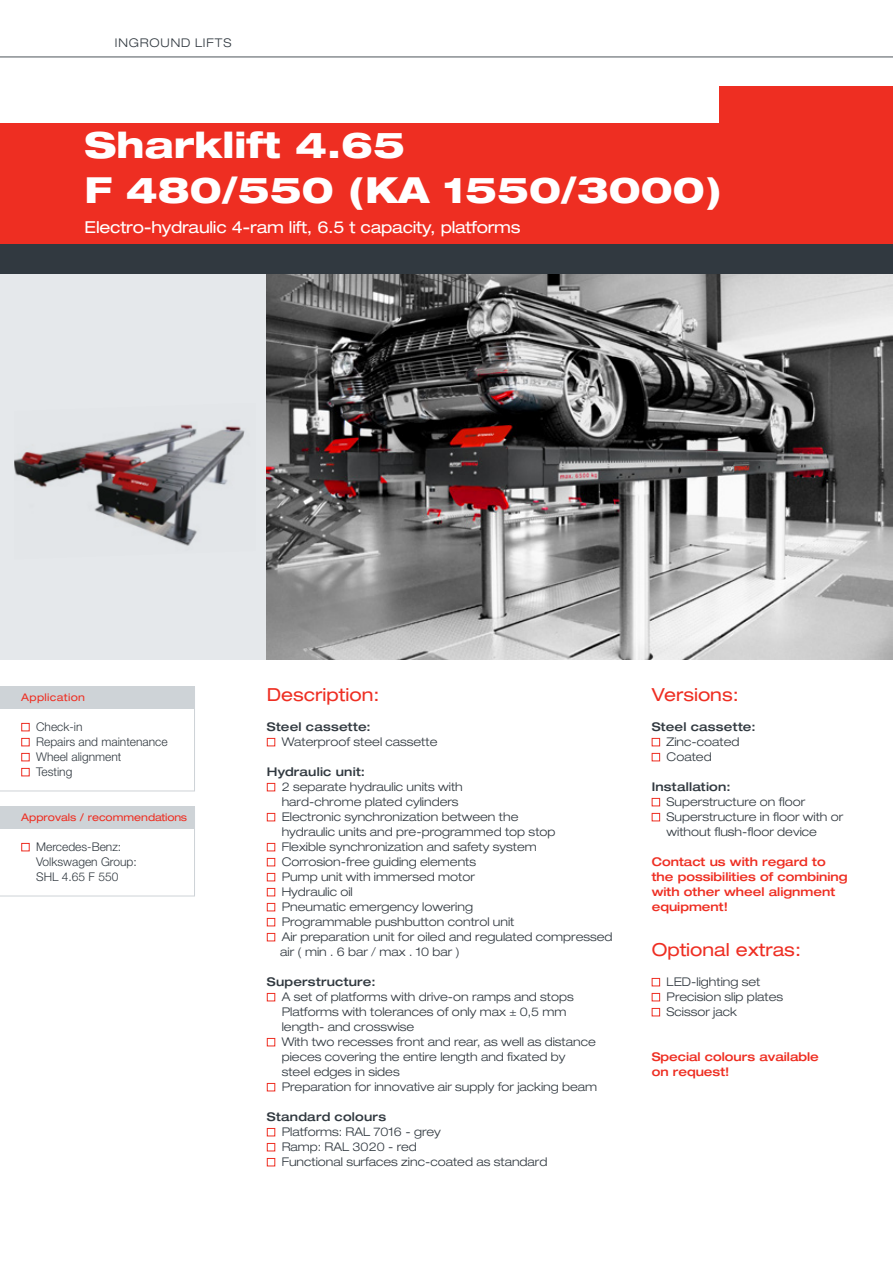
<style>
.page{position:relative;width:893px;height:1263px;background:#fff}
.page>*{position:absolute;margin:0;border:0;box-sizing:border-box;transform-origin:0 0}
.Headline_weiß_2017{font:800 expanded 36px "Helvetica Neue LT Pro";color:#fff}
.Headline_Fließtxt_ro{font:expanded 18px "Helvetica Neue LT Pro";color:#ee2e22}
.Subheadline_weiß_201{font:expanded 16.5px "Helvetica Neue LT Pro";letter-spacing:-.015em;color:#fff}
.Fließtext_2017{font:300 expanded 12px/15px "Helvetica Neue LT Pro";color:#313940}
.Fließtext_rot_fett_2{font:500 expanded 12px/15px "Helvetica Neue LT Pro";color:#ee2e22}
.Text_Kasten_2017{font:300 12px "Helvetica Neue LT Pro";color:#313940}
.Subline_Fließtext_20{font:500 expanded 12px "Helvetica Neue LT Pro";letter-spacing:.015em;color:#313940}
.Fließtext_2017-2{font:300 expanded 12px "Helvetica Neue LT Pro";letter-spacing:.07em;color:#313940}
.Headline_Kasten_rot{font:expanded 10.5px "Helvetica Neue LT Pro";color:#ee2e22}
.Headline_Kasten_rot-2{font:expanded 10.5px "Helvetica Neue LT Pro";letter-spacing:.03em;color:#ee2e22}
</style>
<div class="page">
<svg style="left:0;top:56px;width:893px;height:1px"></svg>
<div style="left:0;top:273px;width:267px;height:386px;background:#e5e8eb"></div>
<img style="left:267px;top:274px;width:626px;height:385px">
<img style="left:14px;top:424px;width:231px;height:122px">
<div style="left:0;top:154px;width:893px;height:120px;background:#313940"></div>
<div style="left:719px;top:86px;width:174px;height:105px;background:#ee2e22"></div>
<svg style="left:0;top:829px;width:195px;height:67px"></svg>
<div style="left:0;top:806px;width:195px;height:23px;background:#ced3d7"></div>
<div style="left:21px;top:843px;width:9px;height:8px;border:1px solid #ee2e22"></div>
<svg style="left:0;top:709px;width:195px;height:82px"></svg>
<div style="left:0;top:686px;width:195px;height:23px;background:#ced3d7"></div>
<div style="left:21px;top:723px;width:9px;height:8px;border:1px solid #ee2e22"></div>
<div style="left:21px;top:738px;width:9px;height:8px;border:1px solid #ee2e22"></div>
<div style="left:21px;top:753px;width:9px;height:8px;border:1px solid #ee2e22"></div>
<div style="left:21px;top:768px;width:9px;height:8px;border:1px solid #ee2e22"></div>
<div style="left:267px;top:738px;width:8px;height:8px;border:1px solid #ee2e22"></div>
<div style="left:267px;top:783px;width:8px;height:8px;border:1px solid #ee2e22"></div>
<div style="left:267px;top:813px;width:8px;height:8px;border:1px solid #ee2e22"></div>
<div style="left:267px;top:843px;width:8px;height:8px;border:1px solid #ee2e22"></div>
<div style="left:267px;top:858px;width:8px;height:8px;border:1px solid #ee2e22"></div>
<div style="left:267px;top:873px;width:8px;height:8px;border:1px solid #ee2e22"></div>
<div style="left:267px;top:888px;width:8px;height:8px;border:1px solid #ee2e22"></div>
<div style="left:267px;top:903px;width:8px;height:8px;border:1px solid #ee2e22"></div>
<div style="left:267px;top:918px;width:8px;height:8px;border:1px solid #ee2e22"></div>
<div style="left:267px;top:933px;width:8px;height:8px;border:1px solid #ee2e22"></div>
<div style="left:267px;top:993px;width:8px;height:8px;border:1px solid #ee2e22"></div>
<div style="left:267px;top:1038px;width:8px;height:8px;border:1px solid #ee2e22"></div>
<div style="left:267px;top:1083px;width:8px;height:8px;border:1px solid #ee2e22"></div>
<div style="left:267px;top:1128px;width:8px;height:8px;border:1px solid #ee2e22"></div>
<div style="left:267px;top:1143px;width:8px;height:8px;border:1px solid #ee2e22"></div>
<div style="left:267px;top:1158px;width:8px;height:8px;border:1px solid #ee2e22"></div>
<div style="left:652px;top:738px;width:8px;height:8px;border:1px solid #ee2e22"></div>
<div style="left:652px;top:753px;width:8px;height:8px;border:1px solid #ee2e22"></div>
<div style="left:652px;top:798px;width:8px;height:8px;border:1px solid #ee2e22"></div>
<div style="left:652px;top:813px;width:8px;height:8px;border:1px solid #ee2e22"></div>
<div style="left:652px;top:978px;width:8px;height:8px;border:1px solid #ee2e22"></div>
<div style="left:652px;top:993px;width:8px;height:8px;border:1px solid #ee2e22"></div>
<div style="left:652px;top:1008px;width:8px;height:8px;border:1px solid #ee2e22"></div>
<div style="left:0;top:124px;width:893px;height:120px;background:#ee2e22"></div>
<p class="Fließtext_2017-2" style="left:115px;top:35px;width:118px">INGROUND LIFTS</p>
<p class="Headline_weiß_2017" style="left:85px;top:122px;width:322px">Sharklift 4.65</p>
<p class="Headline_weiß_2017" style="left:85px;top:167px;width:639px">F 480/550 (KA 1550/3000)</p>
<p class="Subheadline_weiß_201" style="left:85px;top:218px;width:437px">Electro-hydraulic 4-ram lift, 6.5 t capacity, platforms</p>
<p class="Headline_Kasten_rot-2" style="left:21px;top:691px;width:65px">Application</p>
<p class="Text_Kasten_2017" style="left:36px;top:720px;width:48px">Check-in</p>
<p class="Text_Kasten_2017" style="left:36px;top:735px;width:133px">Repairs and maintenance</p>
<p class="Text_Kasten_2017" style="left:36px;top:750px;width:87px">Wheel alignment</p>
<p class="Text_Kasten_2017" style="left:36px;top:765px;width:38px">Testing</p>
<p class="Headline_Kasten_rot" style="left:21px;top:811px;width:167px">Approvals / recommendations</p>
<p class="Text_Kasten_2017" style="left:36px;top:840px;width:87px">Mercedes-Benz:</p>
<p class="Text_Kasten_2017" style="left:36px;top:855px;width:102px">Volkswagen Group:</p>
<p class="Text_Kasten_2017" style="left:36px;top:870px;width:84px">SHL 4.65 F 550</p>
<p class="Headline_Fließtxt_ro" style="left:267px;top:685px;width:114px">Description:</p>
<p class="Subline_Fließtext_20" style="left:267px;top:720px;width:105px">Steel cassette:</p>
<p class="Fließtext_2017" style="left:282px;top:734px;width:157px">Waterproof steel cassette</p>
<p class="Subline_Fließtext_20" style="left:267px;top:765px;width:100px">Hydraulic unit:</p>
<p class="Fließtext_2017" style="left:282px;top:779px;width:183px">2 separate hydraulic units with</p>
<p class="Fließtext_2017" style="left:282px;top:794px;width:178px">hard-chrome plated cylinders</p>
<p class="Fließtext_2017" style="left:282px;top:809px;width:238px">Electronic synchronization between the</p>
<p class="Fließtext_2017" style="left:282px;top:824px;width:275px">hydraulic units and pre-programmed top stop</p>
<p class="Fließtext_2017" style="left:282px;top:839px;width:257px">Flexible synchronization and safety system</p>
<p class="Fließtext_2017" style="left:282px;top:854px;width:196px">Corrosion-free guiding elements</p>
<p class="Fließtext_2017" style="left:282px;top:869px;width:195px">Pump unit with immersed motor</p>
<p class="Fließtext_2017" style="left:282px;top:884px;width:73px">Hydraulic oil</p>
<p class="Fließtext_2017" style="left:282px;top:899px;width:193px">Pneumatic emergency lowering</p>
<p class="Fließtext_2017" style="left:282px;top:914px;width:234px">Programmable pushbutton control unit</p>
<p class="Fließtext_2017" style="left:282px;top:929px;width:332px">Air preparation unit for oiled and regulated compressed</p>
<p class="Fließtext_2017" style="left:280px;top:944px;width:181px">air ( min . 6 bar / max . 10 bar )</p>
<p class="Subline_Fließtext_20" style="left:267px;top:975px;width:110px">Superstructure:</p>
<p class="Fließtext_2017" style="left:282px;top:989px;width:294px">A set of platforms with drive-on ramps and stops</p>
<p class="Fließtext_2017" style="left:282px;top:1004px;width:286px">Platforms with tolerances of only max ± 0,5 mm</p>
<p class="Fließtext_2017" style="left:282px;top:1019px;width:134px">length- and crosswise</p>
<p class="Fließtext_2017" style="left:282px;top:1034px;width:316px">With two recesses front and rear, as well as distance pieces covering the entire length and fixated by</p>
<p class="Fließtext_2017" style="left:282px;top:1064px;width:119px">steel edges in sides</p>
<p class="Fließtext_2017" style="left:282px;top:1079px;width:317px">Preparation for innovative air supply for jacking beam</p>
<p class="Subline_Fließtext_20" style="left:267px;top:1110px;width:121px">Standard colours</p>
<p class="Fließtext_2017" style="left:282px;top:1124px;width:161px">Platforms: RAL 7016 - grey</p>
<p class="Fließtext_2017" style="left:282px;top:1139px;width:137px">Ramp: RAL 3020 - red</p>
<p class="Fließtext_2017" style="left:282px;top:1154px;width:267px">Functional surfaces zinc-coated as standard</p>
<p class="Headline_Fließtxt_ro" style="left:652px;top:685px;width:89px">Versions:</p>
<p class="Subline_Fließtext_20" style="left:652px;top:720px;width:105px">Steel cassette:</p>
<p class="Fließtext_2017" style="left:666px;top:734px;width:74px">Zinc-coated</p>
<p class="Fließtext_2017" style="left:666px;top:749px;width:47px">Coated</p>
<p class="Subline_Fließtext_20" style="left:652px;top:780px;width:80px">Installation:</p>
<p class="Fließtext_2017" style="left:666px;top:794px;width:140px">Superstructure on floor</p>
<p class="Fließtext_2017" style="left:666px;top:809px;width:178px">Superstructure in floor with or without flush-floor device</p>
<p class="Fließtext_rot_fett_2" style="left:652px;top:854px;width:175px">Contact us with regard to</p>
<p class="Fließtext_rot_fett_2" style="left:652px;top:869px;width:197px">the possibilities of combining with other wheel alignment equipment!</p>
<p class="Headline_Fließtxt_ro" style="left:652px;top:940px;width:151px">Optional extras:</p>
<p class="Fließtext_2017" style="left:666px;top:974px;width:95px">LED-lighting set</p>
<p class="Fließtext_2017" style="left:666px;top:989px;width:118px">Precision slip plates</p>
<p class="Fließtext_2017" style="left:666px;top:1004px;width:72px">Scissor jack</p>
<p class="Fließtext_rot_fett_2" style="left:652px;top:1049px;width:169px">Special colours available</p>
<p class="Fließtext_rot_fett_2" style="left:652px;top:1064px;width:79px">on request!</p>
</div>
